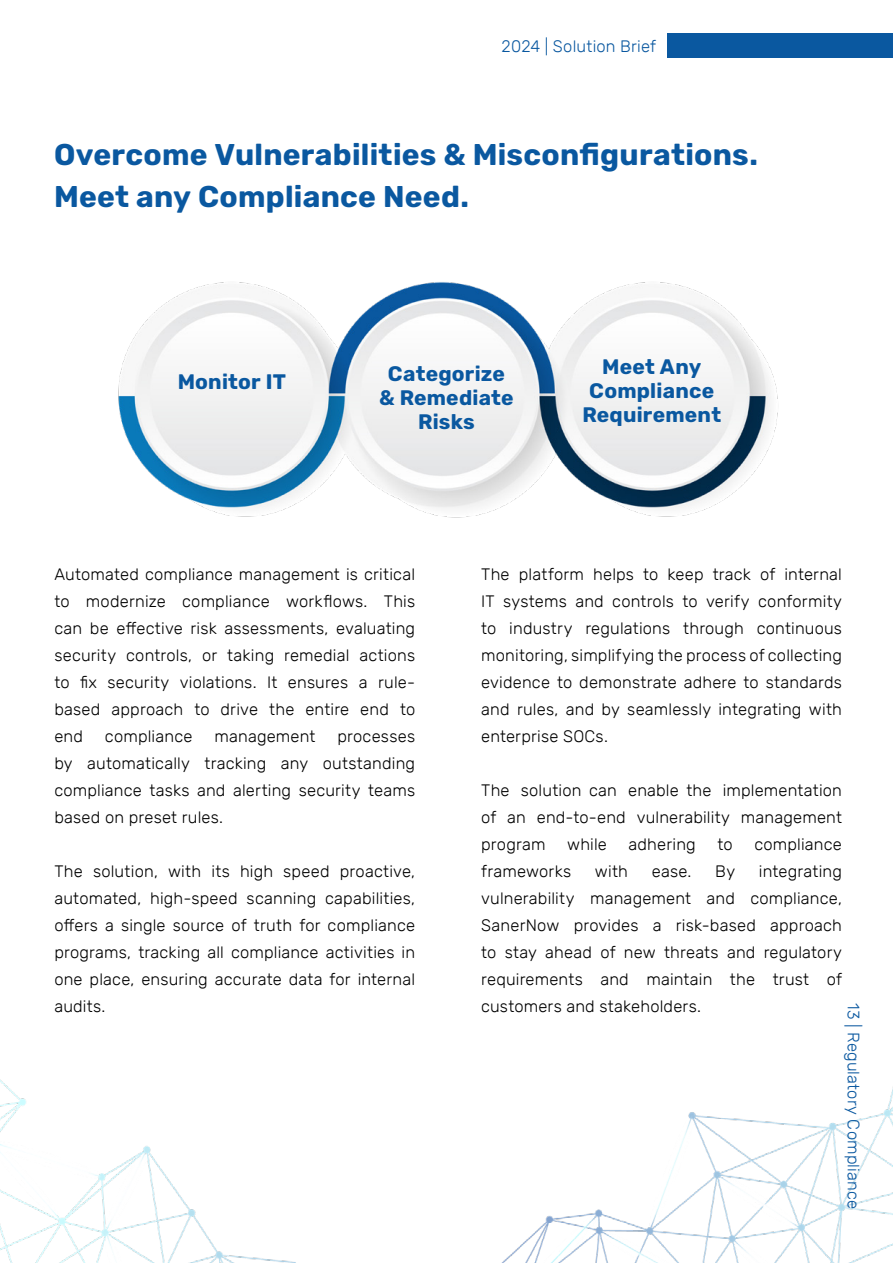
<style>
.page{position:relative;width:893px;height:1263px;background:#fff}
.page>*{position:absolute;margin:0;border:0;box-sizing:border-box;transform-origin:0 0}
.t1{font:700 30px "Rubik";letter-spacing:.01em;color:#0a58a0}
.t2{font:700 21px/24px "Rubik";letter-spacing:.01em;color:#0a58a0;text-align:center}
.t3{font:300 16.5px/27px "Rubik";letter-spacing:.01em;color:#000;text-align:justify}
.t4{font:300 16.5px "Rubik";letter-spacing:.01em;color:#0a58a0}
</style>
<div class="page">
<img style="left:0;top:1079px;width:893px;height:184px">
<div style="left:668px;top:34px;width:225px;height:24px;background:#0a58a0"></div>
<img style="left:118px;top:282px;width:660px;height:236px">
<p class="t4" style="left:502px;top:37px;width:156px">2024 | Solution Brief</p>
<p class="t1" style="left:54px;top:137px;width:705px">Overcome Vulnerabilities &amp; Misconfigurations.</p>
<p class="t1" style="left:54px;top:179px;width:416px">Meet any Compliance Need.</p>
<p class="t2" style="left:178px;top:370px;width:110px">Monitor IT</p>
<p class="t2" style="left:379px;top:362px;width:136px">Categorize &amp; Remediate<br>Risks</p>
<p class="t2" style="left:582px;top:355px;width:140px">Meet Any<br>Compliance<br>Requirement</p>
<p class="t3" style="left:54px;top:561px;width:362px">Automated compliance management is critical to modernize compliance workflows. This can be effective risk assessments, evaluating security controls, or taking remedial actions to fix security violations. It ensures a rule&shy;based approach to drive the entire end to end</p>
<p class="t3" style="left:105px;top:723px;width:89px">compliance</p>
<p class="t3" style="left:214px;top:723px;width:103px">management</p>
<p class="t3" style="left:54px;top:723px;width:362px;text-indent:283px">processes by automatically tracking any outstanding compliance tasks and alerting security teams based on preset rules.</p>
<p class="t3" style="left:54px;top:858px;width:362px">The solution, with its high speed proactive, automated, high-speed scanning capabilities, offers a single source of truth for compliance programs, tracking all compliance activities in one place, ensuring accurate data for internal audits.</p>
<p class="t3" style="left:481px;top:561px;width:362px">The platform helps to keep track of internal IT systems and controls to verify conformity to industry regulations through continuous monitoring, simplifying the process of collecting evidence to demonstrate adhere to standards and rules, and by seamlessly integrating with enterprise SOCs.</p>
<p class="t3" style="left:481px;top:777px;width:362px">The solution can enable the implementation of an end-to-end vulnerability management program</p>
<p class="t3" style="left:567px;top:831px;width:41px">while</p>
<p class="t3" style="left:629px;top:831px;width:69px">adhering</p>
<p class="t3" style="left:717px;top:831px;width:17px">to</p>
<p class="t3" style="left:754px;top:831px;width:89px">compliance</p>
<p class="t3" style="left:481px;top:858px;width:92px">frameworks</p>
<p class="t3" style="left:595px;top:858px;width:35px">with</p>
<p class="t3" style="left:652px;top:858px;width:41px">ease.</p>
<p class="t3" style="left:715px;top:858px;width:21px">By</p>
<p class="t3" style="left:481px;top:858px;width:362px;text-indent:278px">integrating vulnerability management and compliance, SanerNow provides a risk-based approach to stay ahead of new threats and regulatory requirements and maintain the trust of customers and stakeholders.</p>
<p class="t4" style="left:863px;top:1003px;width:208px;rotate:90deg">13 | Regulatory Compliance</p>
</div>
